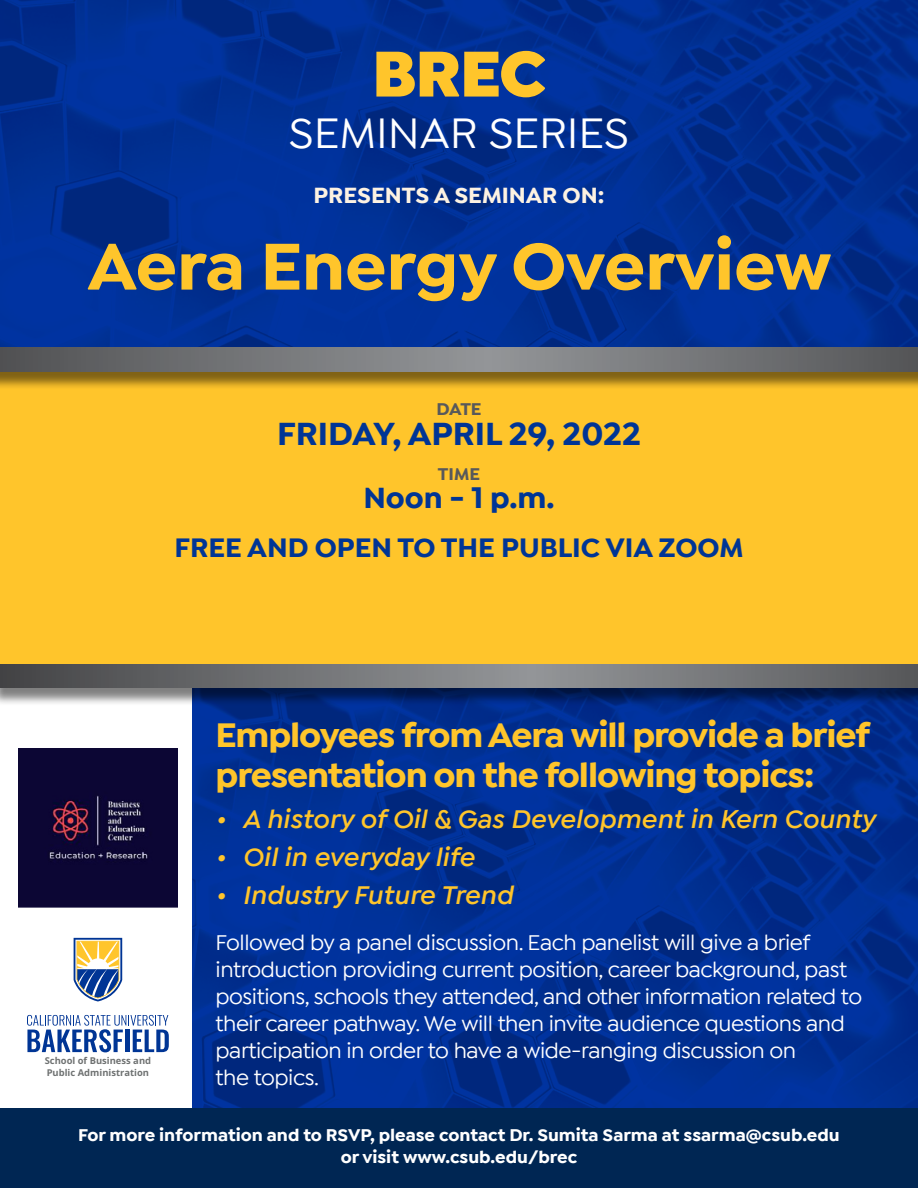
<style>
.page{position:relative;width:918px;height:1188px;background:#fff}
.page>*{position:absolute;margin:0;border:0;box-sizing:border-box;transform-origin:0 0}
.t1{font:700 70.5px "Isidora Sans";color:#ffc52b}
.t2{font:900 69px "Isidora Sans";color:#ffc52b}
.t3{font:500 45px "Isidora Sans";color:#fff}
.t4{font:700 36px/40.5px "Isidora Sans";letter-spacing:-.03em;color:#ffc52b}
.t5{font:700 33.9px "Isidora Sans";color:#003595}
.t6{font:700 30.9px "Isidora Sans";color:#003595}
.t7{font:700 28.2px "Isidora Sans";color:#003595}
.t8{font:italic 600 27px "Isidora Sans";letter-spacing:.01em;color:#ffc52b}
.t9{font:700 23.25px "Isidora Sans";color:#fdf2e2}
.t10{font:500 22.5px/27px "Isidora Sans";letter-spacing:-.02em;color:#fff}
.t11{font:700 18px/21.6px "Isidora Sans";color:#fff;text-align:center}
.t12{font:700 18px "Isidora Sans";color:#58595b}
.t13{font:700 9.45px/11.2px "Open Sans";color:#6e7171}
</style>
<div class="page">
<img style="left:0;top:0;width:918px;height:348px">
<img style="left:192px;top:707px;width:726px;height:402px">
<div style="left:0;top:360px;width:918px;height:316px;background:#ffc52b"></div>
<div style="left:0;top:1109px;width:918px;height:79px;background:#002653"></div>
<svg style="left:27px;top:1015px;width:142px;height:37px"></svg>
<svg style="left:74px;top:938px;width:48px;height:64px"></svg>
<div style="left:0;top:350px;width:918px;height:40px;background:#000;opacity:.5"></div>
<svg style="left:0;top:348px;width:918px;height:24px;background:#737477"></svg>
<div style="left:0;top:667px;width:918px;height:40px;background:#000;opacity:.5"></div>
<svg style="left:0;top:664px;width:918px;height:24px;background:#707174"></svg>
<img style="left:18px;top:748px;width:160px;height:160px">
<h2 class="t2" style="left:372px;top:29px;width:176px">BREC</h2>
<h3 class="t3" style="left:289px;top:107px;width:342px">SEMINAR SERIES</h3>
<p class="t9" style="left:314px;top:181px;width:292px">PRESENTS A SEMINAR ON:</p>
<h1 class="t1" style="left:88px;top:223px;width:745px">Aera Energy Overview</h1>
<p class="t12" style="left:436px;top:398px;width:47px">DATE</p>
<h3 class="t5" style="left:277px;top:413px;width:365px">FRIDAY, APRIL 29, 2022</h3>
<p class="t12" style="left:438px;top:463px;width:44px">TIME</p>
<h3 class="t6" style="left:364px;top:479px;width:193px">Noon - 1 p.m.</h3>
<p class="t7" style="left:175px;top:530px;width:570px">FREE AND OPEN TO THE PUBLIC VIA ZOOM</p>
<p class="t13" style="left:45px;top:1055px;width:108px">School of Business and<br>Public Administration</p>
<h3 class="t4" style="left:216px;top:714px;width:656px">Employees from Aera will provide a brief presentation on the following topics:</h3>
<p class="t8" style="left:216px;top:803px;width:661px">• A history of Oil &amp; Gas Development in Kern County</p>
<p class="t8" style="left:216px;top:841px;width:260px">• Oil in everyday life</p>
<p class="t8" style="left:216px;top:879px;width:299px">• Industry Future Trend</p>
<p class="t10" style="left:216px;top:929px;width:648px">Followed by a panel discussion. Each panelist will give a brief introduction providing current position, career background, past positions, schools they attended, and other information related to their career pathway. We will then invite audience questions and participation in order to have a wide-ranging discussion on<br>the topics.</p>
<p class="t11" style="left:78px;top:1124px;width:763px">For more information and to RSVP, please contact Dr. Sumita Sarma at ssarma@csub.edu or visit www.csub.edu/brec</p>
</div>
